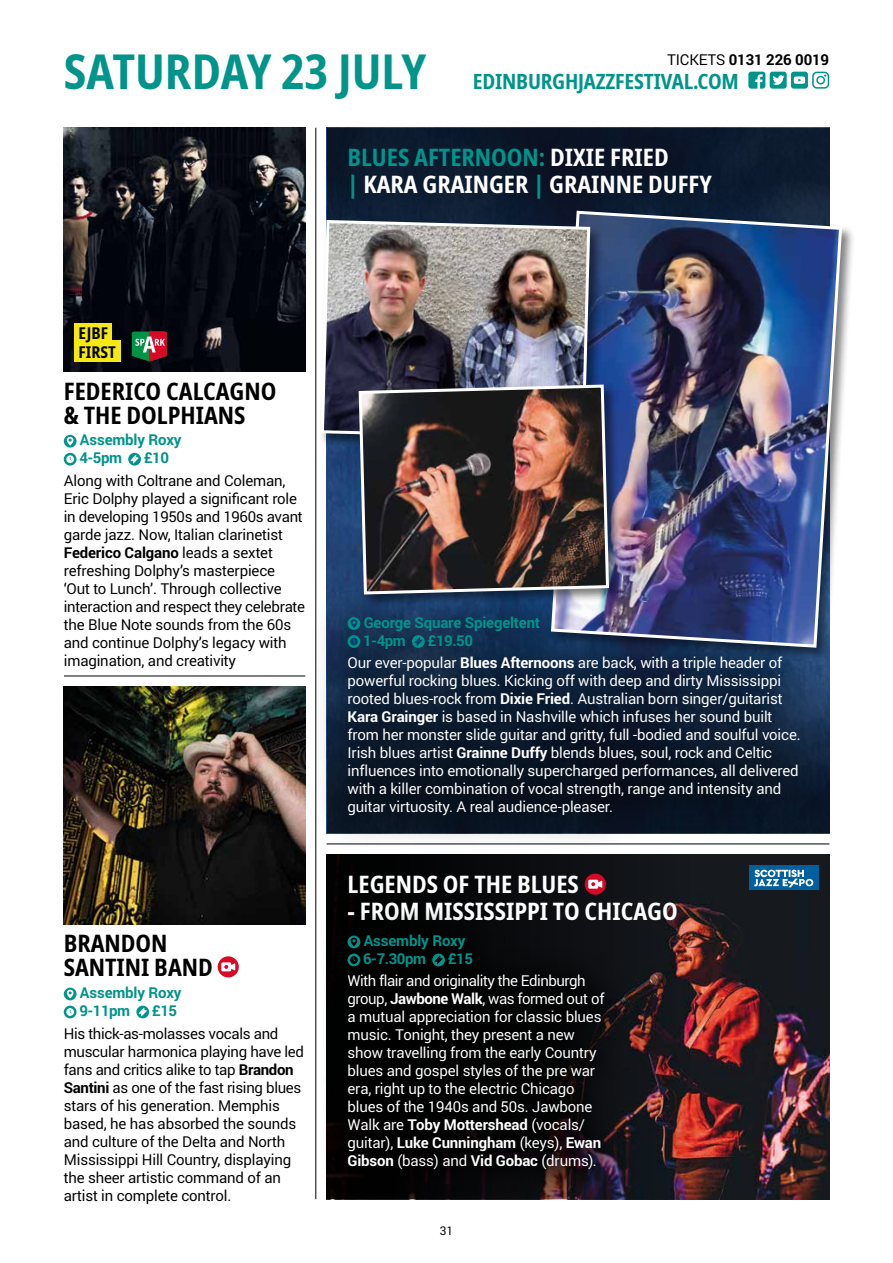
<style>
.page{position:relative;width:893px;height:1263px;background:#fff}
.page>*{position:absolute;margin:0;border:0;box-sizing:border-box;transform-origin:0 0}
.t1{font:700 condensed 48px "Noto Sans";color:#00948b}
.t2{font:700 condensed 24px/27px "Noto Sans";color:#fff}
.t3{font:700 condensed 24px/24px "Noto Sans";color:#000}
.t4{font:700 condensed 21px "Noto Sans";letter-spacing:-.01em;color:#00948b}
.t5{font:700 condensed 16.2px/18.3px "Noto Sans";color:#000}
.t6{font:15px/18px "Roboto";letter-spacing:-.01em;color:#fff}
.t7{font:15px/18px "Roboto";letter-spacing:-.01em;color:#000}
.t8{font:700 15px/18px "Roboto";letter-spacing:-.01em;color:#00948b}
.t9{font:700 15px "Roboto";letter-spacing:-.01em;color:#000}
.t10{font:12px "Roboto";color:#000}
.s1{font-weight:400}
.s2{color:#00948b}
.s3{font-weight:700}
.s4{font-weight:700;color:#00948b}
</style>
<div class="page">
<img style="left:704px;top:854px;width:125px;height:345px">
<img style="left:327px;top:854px;width:377px;height:345px">
<svg style="left:748px;top:72px;width:39px;height:17px"></svg>
<svg style="left:812px;top:72px;width:17px;height:17px"></svg>
<div style="left:791px;top:72px;width:17px;height:17px;background:#00948b;border-radius:3px"></div>
<svg style="left:794px;top:76px;width:11px;height:8px"></svg>
<hr style="left:64px;top:676px;width:241px;height:1px;background:#000">
<hr style="left:315px;top:128px;width:1px;height:1071px;background:#000">
<div style="left:327px;top:128px;width:502px;height:352px;background:#0b192d"></div>
<img style="left:64px;top:127px;width:241px;height:244px">
<img style="left:64px;top:687px;width:241px;height:237px">
<svg style="left:64px;top:435px;width:13px;height:13px"></svg>
<svg style="left:67px;top:437px;width:7px;height:9px"></svg>
<svg style="left:64px;top:453px;width:13px;height:13px"></svg>
<svg style="left:66px;top:455px;width:8px;height:8px"></svg>
<svg style="left:128px;top:453px;width:13px;height:13px"></svg>
<svg style="left:130px;top:455px;width:9px;height:9px"></svg>
<svg style="left:64px;top:988px;width:13px;height:12px"></svg>
<svg style="left:67px;top:989px;width:7px;height:9px"></svg>
<div style="left:64px;top:1006px;width:13px;height:12px;background:#00948b;border-radius:50%"></div>
<svg style="left:66px;top:1008px;width:8px;height:8px"></svg>
<svg style="left:136px;top:1006px;width:13px;height:12px"></svg>
<svg style="left:139px;top:1008px;width:8px;height:8px"></svg>
<div style="left:309px;top:578px;width:527px;height:275px;background:#000;opacity:.44"></div>
<svg style="left:348px;top:617px;width:12px;height:13px"></svg>
<svg style="left:350px;top:619px;width:7px;height:9px"></svg>
<svg style="left:348px;top:635px;width:12px;height:13px"></svg>
<svg style="left:350px;top:638px;width:8px;height:7px"></svg>
<svg style="left:412px;top:635px;width:13px;height:13px"></svg>
<svg style="left:414px;top:637px;width:8px;height:9px"></svg>
<div style="left:549px;top:209px;width:307px;height:453px;background:#000;opacity:.5"></div>
<img style="left:549px;top:209px;width:295px;height:440px">
<div style="left:319px;top:218px;width:285px;height:236px;background:#000;opacity:.5"></div>
<img style="left:319px;top:218px;width:273px;height:224px">
<div style="left:357px;top:383px;width:266px;height:226px;background:#000;opacity:.5"></div>
<img style="left:357px;top:383px;width:254px;height:213px">
<svg style="left:326px;top:908px;width:305px;height:287px;background:#060507"></svg>
<svg style="left:348px;top:935px;width:12px;height:13px"></svg>
<svg style="left:350px;top:937px;width:7px;height:9px"></svg>
<div style="left:348px;top:953px;width:12px;height:13px;background:#00948b;border-radius:50%"></div>
<svg style="left:350px;top:956px;width:8px;height:8px"></svg>
<svg style="left:432px;top:953px;width:13px;height:13px"></svg>
<svg style="left:434px;top:955px;width:9px;height:9px"></svg>
<svg style="left:132px;top:331px;width:35px;height:30px"></svg>
<div style="left:74px;top:323px;width:38px;height:21px;background:#f6e812"></div>
<div style="left:74px;top:340px;width:47px;height:21px;background:#f6e812"></div>
<div style="left:749px;top:866px;width:70px;height:24px;background:#005f9f"></div>
<svg style="left:754px;top:869px;width:60px;height:18px"></svg>
<svg style="left:218px;top:956px;width:21px;height:21px"></svg>
<svg style="left:221px;top:962px;width:14px;height:9px"></svg>
<div style="left:585px;top:874px;width:21px;height:21px;background:#d70926;border-radius:50%"></div>
<svg style="left:588px;top:880px;width:14px;height:9px"></svg>
<h1 class="t1" style="left:64px;top:37px;width:364px">SATURDAY 23 JULY</h1>
<p class="t9" style="left:667px;top:49px;width:164px"><span class="s1">TICKETS</span> 0131 226 0019</p>
<h3 class="t4" style="left:473px;top:66px;width:267px">EDINBURGHJAZZFESTIVAL.COM</h3>
<h2 class="t2" style="left:348px;top:144px;width:366px"><span class="s2">BLUES AFTERNOON:</span> DIXIE FRIED<br><span class="s2">|</span> KARA GRAINGER <span class="s2">|</span> GRAINNE DUFFY</h2>
<p class="t5" style="left:79px;top:325px;width:39px">EJBF<br>FIRST</p>
<h2 class="t3" style="left:64px;top:379px;width:214px">FEDERICO CALCAGNO &amp; THE DOLPHIANS</h2>
<p class="t8" style="left:79px;top:431px;width:104px">Assembly Roxy<br>4-5pm</p>
<p class="t8" style="left:144px;top:449px;width:27px">£10</p>
<p class="t7" style="left:64px;top:471px;width:243px">Along with Coltrane and Coleman, Eric Dolphy played a significant role in developing 1950s and 1960s avant garde jazz. Now, Italian clarinetist <span class="s3">Federico Calgano</span> leads a sextet refreshing Dolphy’s masterpiece ‘Out to Lunch’. Through collective interaction and respect they celebrate the Blue Note sounds from the 60s and continue Dolphy’s legacy with imagination, and creativity</p>
<h2 class="t3" style="left:64px;top:932px;width:151px">BRANDON<br>SANTINI BAND</h2>
<p class="t8" style="left:79px;top:983px;width:104px">Assembly Roxy<br>9-11pm</p>
<p class="t8" style="left:152px;top:1001px;width:27px">£15</p>
<p class="t7" style="left:64px;top:1024px;width:242px">His thick-as-molasses vocals and muscular harmonica playing have led fans and critics alike to tap <span class="s3">Brandon Santini</span> as one of the fast rising blues stars of his generation. Memphis based, he has absorbed the sounds and culture of the Delta and North Mississippi Hill Country, displaying the sheer artistic command of an artist in complete control.</p>
<p class="t8" style="left:363px;top:613px;width:178px">George Square Spiegeltent<br>1-4pm</p>
<p class="t6" style="left:348px;top:629px;width:436px;line-height:22.2px;text-indent:80px"><span class="s4">£19.50<br></span>Our ever-popular <span class="s3">Blues Afternoons</span> are back, with a triple header of</p>
<p class="t6" style="left:348px;top:671px;width:455px">powerful rocking blues. Kicking off with deep and dirty Mississippi rooted blues-rock from <span class="s3">Dixie Fried</span>. Australian born singer/guitarist <span class="s3">Kara Grainger</span> is based in Nashville which infuses her sound built from her monster slide guitar and gritty, full -bodied and soulful voice.<br>Irish blues artist <span class="s3">Grainne Duffy</span> blends blues, soul, rock and Celtic influences into emotionally supercharged performances, all delivered with a killer combination of vocal strength, range and intensity and guitar virtuosity. A real audience-pleaser.</p>
<h2 class="t2" style="left:348px;top:871px;width:233px">LEGENDS OF THE BLUES</h2>
<h2 class="t2" style="left:348px;top:898px;width:332px">- FROM MISSISSIPPI TO CHICAGO</h2>
<p class="t8" style="left:363px;top:931px;width:104px">Assembly Roxy<br>6-7.30pm</p>
<p class="t8" style="left:448px;top:949px;width:27px">£15</p>
<p class="t6" style="left:348px;top:972px;width:259px">With flair and originality the Edinburgh group, <span class="s3">Jawbone Walk</span>, was formed out of a mutual appreciation for classic blues music. Tonight, they present a new show travelling from the early Country blues and gospel styles of the pre war era, right up to the electric Chicago blues of the 1940s and 50s. Jawbone Walk are <span class="s3">Toby Mottershead</span> (vocals/ guitar), <span class="s3">Luke Cunningham</span> (keys), <span class="s3">Ewan Gibson</span> (bass) and <span class="s3">Vid Gobac</span> (drums).</p>
<p class="t10" style="left:440px;top:1222px;width:15px">31</p>
</div>
